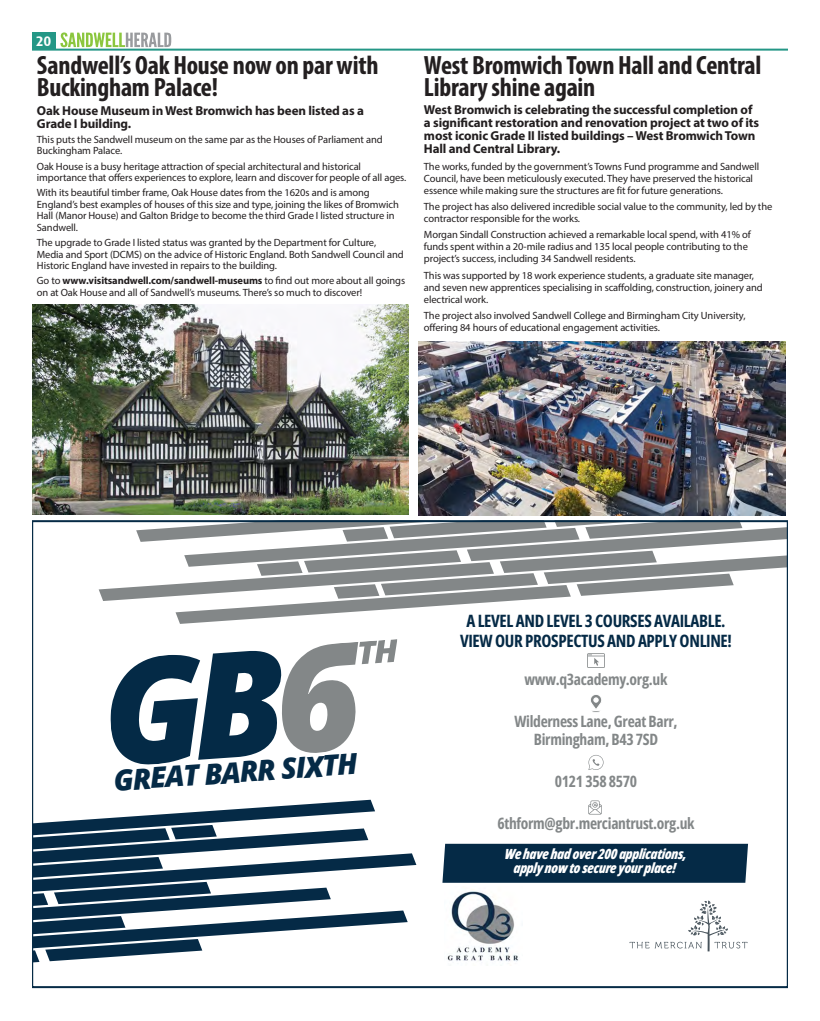
<style>
.page{position:relative;width:820px;height:1021px;background:#fff}
.page>*{position:absolute;margin:0;border:0;box-sizing:border-box;transform-origin:0 0}
.t1{font:italic 28.7px "Open Sans";color:#052a46}
.t2{font:700 condensed 26.5px/22px "Myriad Pro";letter-spacing:-.01em;color:#231f20}
.t3{font:17px/20.4px "Open Sans";letter-spacing:-.02em;color:#052a46;text-align:center}
.t4{font:15.6px/18.7px "Open Sans";letter-spacing:-.02em;color:#838788;text-align:center}
.t5{font:italic 14px/14px "Open Sans";letter-spacing:-.02em;color:#fff;text-align:center}
.t6{font:700 14px "Dax";color:#fff}
.t7{font:700 13px/13px "Myriad Pro";letter-spacing:-.01em;color:#231f20}
.t8{font:10.5px/11.5px "Myriad Pro";letter-spacing:-.01em;color:#231f20}
.s1{font-weight:700}
</style>
<div class="page">
<hr style="left:31px;top:49px;width:757px;height:2px;background:#249786">
<div style="left:31px;top:31px;width:25px;height:18px;background:#249786"></div>
<svg style="left:60px;top:32px;width:111px;height:15px"></svg>
<img style="left:32px;top:305px;width:377px;height:209px">
<img style="left:419px;top:341px;width:366px;height:175px">
<svg style="left:588px;top:755px;width:15px;height:15px"></svg>
<svg style="left:590px;top:695px;width:12px;height:17px"></svg>
<svg style="left:588px;top:800px;width:13px;height:14px"></svg>
<svg style="left:110px;top:639px;width:287px;height:126px"></svg>
<svg style="left:34px;top:799px;width:382px;height:163px"></svg>
<svg style="left:99px;top:523px;width:686px;height:101px"></svg>
<svg style="left:587px;top:653px;width:17px;height:15px"></svg>
<svg style="left:629px;top:900px;width:118px;height:51px"></svg>
<img style="left:447px;top:889px;width:72px;height:73px">
<div style="left:442px;top:843px;width:305px;height:39px;background:#052a46"></div>
<div style="left:31px;top:520px;width:757px;height:468px;border:2px solid #062b46"></div>
<h3 class="t6" style="left:36px;top:33px;width:17px">20</h3>
<h2 class="t2" style="left:37px;top:53px;width:343px">Sandwell’s Oak House now on par with<br>Buckingham Palace!</h2>
<p class="t7" style="left:37px;top:103px;width:328px">Oak House Museum in West Bromwich has been listed as a<br>Grade I building.</p>
<p class="t8" style="left:37px;top:133px;width:347px">This puts the Sandwell museum on the same par as the Houses of Parliament and<br>Buckingham Palace.</p>
<p class="t8" style="left:37px;top:160px;width:371px">Oak House is a busy heritage attraction of special architectural and historical importance that offers experiences to explore, learn and discover for people of all ages.</p>
<p class="t8" style="left:37px;top:187px;width:363px">With its beautiful timber frame, Oak House dates from the 1620s and is among England’s best examples of houses of this size and type, joining the likes of Bromwich Hall (Manor House) and Galton Bridge to become the third Grade I listed structure in Sandwell.</p>
<p class="t8" style="left:37px;top:236px;width:368px">The upgrade to Grade I listed status was granted by the Department for Culture,<br>Media and Sport (DCMS) on the advice of Historic England. Both Sandwell Council and<br>Historic England have invested in repairs to the building.</p>
<p class="t8" style="left:37px;top:275px;width:370px">Go to <span class="s1">www.visitsandwell.com/sandwell-museums</span> to find out more about all goings on at Oak House and all of Sandwell’s museums. There’s so much to discover!</p>
<h2 class="t2" style="left:424px;top:53px;width:339px">West Bromwich Town Hall and Central<br>Library shine again</h2>
<p class="t7" style="left:424px;top:103px;width:336px">West Bromwich is celebrating the successful completion of a significant restoration and renovation project at two of its most iconic Grade II listed buildings – West Bromwich Town Hall and Central Library.</p>
<p class="t8" style="left:424px;top:160px;width:336px;line-height:12px">The works, funded by the government’s Towns Fund programme and Sandwell<br>Council, have been meticulously executed. They have preserved the historical essence while making sure the structures are fit for future generations.</p>
<p class="t8" style="left:424px;top:200px;width:350px;line-height:12px">The project has also delivered incredible social value to the community, led by the contractor responsible for the works.</p>
<p class="t8" style="left:424px;top:228px;width:328px;line-height:12px">Morgan Sindall Construction achieved a remarkable local spend, with 41% of funds spent within a 20-mile radius and 135 local people contributing to the project’s success, including 34 Sandwell residents.</p>
<p class="t8" style="left:424px;top:269px;width:340px;line-height:12px">This was supported by 18 work experience students, a graduate site manager, and seven new apprentices specialising in scaffolding, construction, joinery and electrical work.</p>
<p class="t8" style="left:424px;top:309px;width:323px;line-height:12px">The project also involved Sandwell College and Birmingham City University, offering 84 hours of educational engagement activities.</p>
<h1 class="t1" style="left:112px;top:760px;width:246px;rotate:-4deg">GREAT BARR SIXTH</h1>
<h3 class="t3" style="left:460px;top:610px;width:273px">A LEVEL AND LEVEL 3 COURSES AVAILABLE.<br>VIEW OUR PROSPECTUS AND APPLY ONLINE!</h3>
<h3 class="t4" style="left:524px;top:669px;width:144px">www.q3academy.org.uk</h3>
<h3 class="t4" style="left:514px;top:711px;width:164px">Wilderness Lane, Great Barr,<br>Birmingham, B43 7SD</h3>
<h3 class="t4" style="left:554px;top:771px;width:84px">0121 358 8570</h3>
<h3 class="t4" style="left:497px;top:813px;width:199px">6thform@gbr.merciantrust.org.uk</h3>
<h3 class="t5" style="left:504px;top:846px;width:183px">We have had over 200 applications, apply now to secure your place!</h3>
</div>
